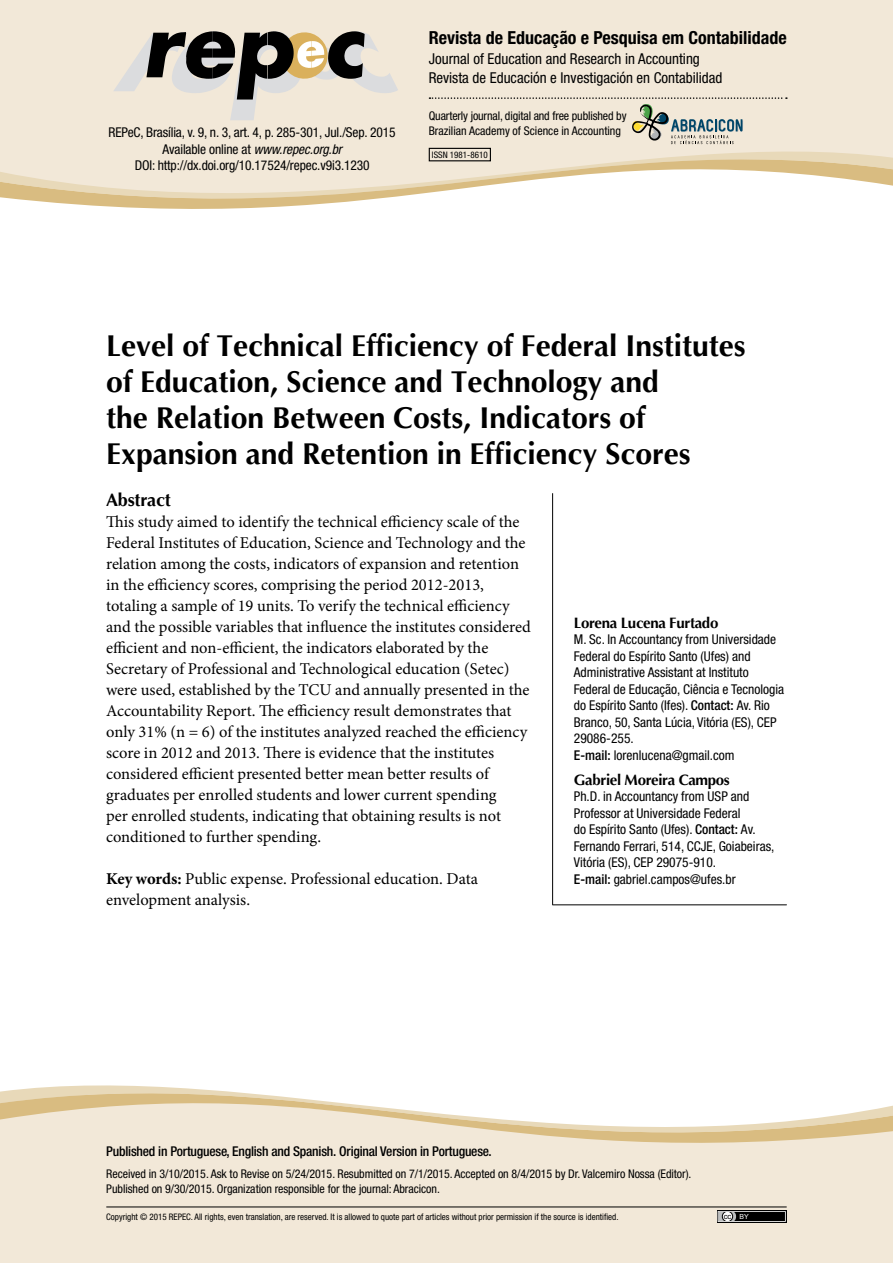
<style>
.page{position:relative;width:893px;height:1263px;background:#fff}
.page>*{position:absolute;margin:0;border:0;box-sizing:border-box;transform-origin:0 0}
.titulo_CAPA{font:700 30px/36px "Optima";color:#000}
.t1{font:700 condensed 18px "Helvetica Neue LT Std";color:#000}
.resumo_TITULO{font:700 18px "Optima";letter-spacing:-.01em;color:#000}
.resumo_TEXTO{font:16.5px/21px "Minion Pro";color:#000}
.t2{font:condensed 15px/19.5px "Helvetica Neue LT Std";color:#000}
.autor_NOME{font:700 15px "Optima";letter-spacing:-.02em;color:#000}
.autor_TEXTO{font:condensed 13.5px/16.5px "Helvetica Neue LT Std";color:#000}
.t3{font:500 condensed 13.5px "Helvetica Neue LT Std";letter-spacing:-.015em;color:#000}
.t4{font:condensed 12px/15px "Helvetica Neue LT Std";letter-spacing:-.005em;color:#000}
.t5{font:condensed 9px "Helvetica Neue LT Std";color:#000}
.t6{font:7.5px "Arial";color:#000}
.s1{font-style:italic}
.s2{font-weight:700}
.s3{font-weight:500}
.s4{font-size:7.05px;color:#fff}
</style>
<div class="page">
<div style="left:0;top:1179px;width:893px;height:84px;background:#f2e8d8"></div>
<svg style="left:0;top:1085px;width:893px;height:94px;fill:#f2e8d8"></svg>
<hr style="left:106px;top:1206px;width:681px;height:1px;background:#000">
<div style="left:717px;top:1210px;width:70px;height:13px;background:#000"></div>
<svg style="left:718px;top:1211px;width:68px;height:11px"></svg>
<div style="left:0;top:0;width:893px;height:125px;background:#f2e8d8"></div>
<svg style="left:0;top:127px;width:893px;height:82px;fill:#f2e8d8"></svg>
<svg style="left:113px;top:30px;width:285px;height:90px;background:#b7b0a5"></svg>
<div style="left:429px;top:148px;width:62px;height:13px;border:1px solid #000"></div>
<svg style="left:429px;top:97px;width:358px;height:47px;background:#e1dacc"></svg>
<hr style="left:552px;top:493px;width:1px;height:412px;background:#000">
<hr style="left:553px;top:904px;width:233px;height:1px;background:#000">
<p class="autor_TEXTO" style="left:109px;top:124px;width:289px">REPeC, Brasília, v. 9, n. 3, art. 4, p. 285-301, Jul./Sep. 2015</p>
<p class="autor_TEXTO" style="left:163px;top:141px;width:181px">Available online at <span class="s1">www.repec.org.br</span></p>
<p class="autor_TEXTO" style="left:135px;top:157px;width:236px">DOI: http://dx.doi.org/10.17524/repec.v9i3.1230</p>
<p class="t1" style="left:429px;top:27px;width:359px">Revista de Educação e Pesquisa em Contabilidade</p>
<p class="t2" style="left:429px;top:49px;width:295px">Journal of Education and Research in Accounting<br>Revista de Educación e Investigación en Contabilidad</p>
<p class="t4" style="left:429px;top:108px;width:199px">Quarterly journal, digital and free published by<br>Brazilian Academy of Science in Accounting</p>
<p class="t5" style="left:432px;top:149px;width:57px">ISSN 1981-8610</p>
<p class="titulo_CAPA" style="left:106px;top:328px;width:641px">Level of Technical Efficiency of Federal Institutes of Education, Science and Technology and<br>the Relation Between Costs, Indicators of Expansion and Retention in Efficiency Scores</p>
<p class="resumo_TITULO" style="left:106px;top:488px;width:66px">Abstract</p>
<p class="resumo_TEXTO" style="left:106px;top:511px;width:426px">This study aimed to identify the technical efficiency scale of the Federal Institutes of Education, Science and Technology and the relation among the costs, indicators of expansion and retention in the efficiency scores, comprising the period 2012-2013, totaling a sample of 19 units. To verify the technical efficiency and the possible variables that influence the institutes considered efficient and non-efficient, the indicators elaborated by the Secretary of Professional and Technological education (Setec) were used, established by the TCU and annually presented in the Accountability Report. The efficiency result demonstrates that only 31% (n = 6) of the institutes analyzed reached the efficiency score in 2012 and 2013. There is evidence that the institutes considered efficient presented better mean better results of graduates per enrolled students and lower current spending<br>per enrolled students, indicating that obtaining results is not conditioned to further spending.</p>
<p class="resumo_TEXTO" style="left:106px;top:868px;width:373px"><span class="s2">Key words:</span> Public expense. Professional education. Data envelopment analysis.</p>
<p class="autor_NOME" style="left:574px;top:613px;width:146px">Lorena Lucena Furtado</p>
<p class="autor_TEXTO" style="left:574px;top:631px;width:212px">M. Sc. In Accountancy from Universidade Federal do Espírito Santo (Ufes) and Administrative Assistant at Instituto Federal de Educação, Ciência e Tecnologia do Espírito Santo (Ifes). <span class="s3">Contact:</span> Av. Rio Branco, 50, Santa Lúcia, Vitória (ES), CEP 29086-255.</p>
<p class="autor_TEXTO" style="left:574px;top:747px;width:162px"><span class="s3">E-mail:</span> lorenlucena@gmail.com</p>
<p class="autor_NOME" style="left:574px;top:770px;width:157px">Gabriel Moreira Campos</p>
<p class="autor_TEXTO" style="left:574px;top:788px;width:202px">Ph.D. in Accountancy from USP and Professor at Universidade Federal<br>do Espírito Santo (Ufes). <span class="s3">Contact:</span> Av.<br>Fernando Ferrari, 514, CCJE, Goiabeiras, Vitória (ES), CEP 29075-910.</p>
<p class="autor_TEXTO" style="left:574px;top:871px;width:163px"><span class="s3">E-mail:</span> gabriel.campos@ufes.br</p>
<p class="t3" style="left:106px;top:1143px;width:387px">Published in Portuguese, English and Spanish. Original Version in Portuguese.</p>
<p class="t4" style="left:106px;top:1166px;width:587px">Received in 3/10/2015. Ask to Revise on 5/24/2015. Resubmitted on 7/1/2015. Accepted on 8/4/2015 by Dr. Valcemiro Nossa (Editor).</p>
<p class="t4" style="left:106px;top:1181px;width:335px">Published on 9/30/2015. Organization responsible for the journal: Abracicon.</p>
<p class="t5" style="left:106px;top:1212px;width:514px">Copyright © 2015 REPEC. All rights, even translation, are reserved. It is allowed to quote part of articles without prior permission if the source is identified.</p>
<p class="t6" style="left:724px;top:1211px;width:27px">cc <span class="s4">BY</span></p>
</div>
